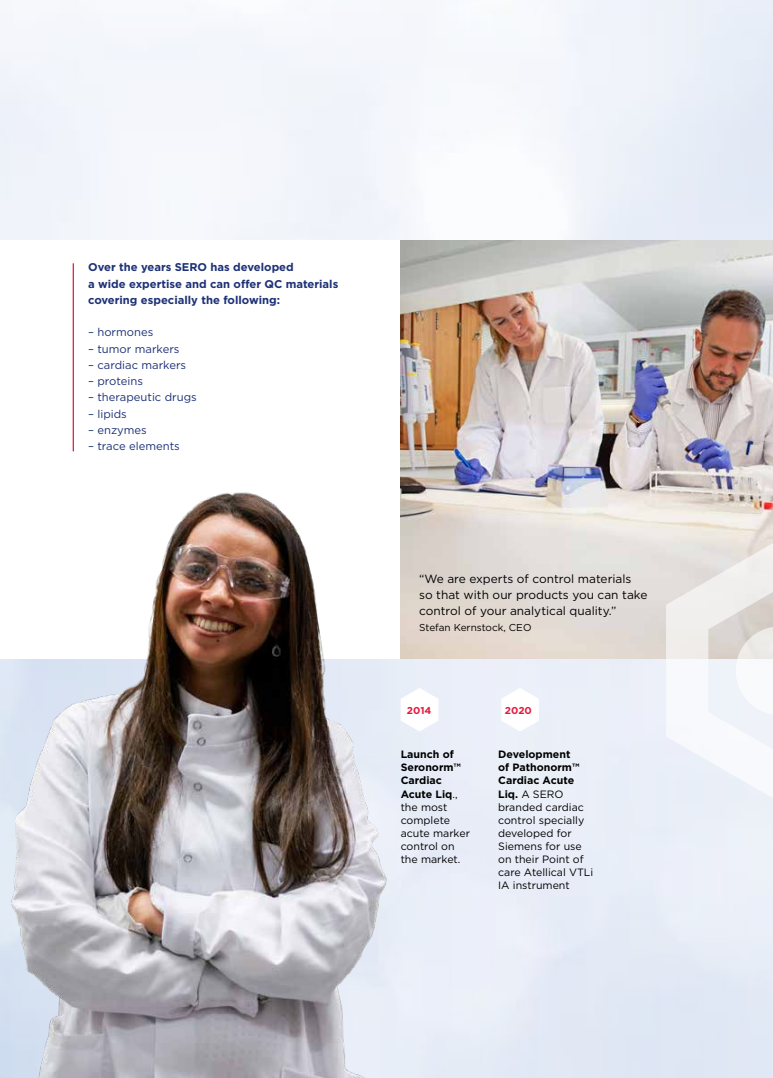
<style>
.page{position:relative;width:773px;height:1078px;background:#fff}
.page>*{position:absolute;margin:0;border:0;box-sizing:border-box;transform-origin:0 0}
.t1{font:11.88px/16.2px "Gotham";color:#000}
.t2{font:700 11.25px/16.2px "Gotham";color:#1d3176}
.t3{font:11.25px "Gotham";color:#1d3176}
.t4{font:10.62px/13.1px "Gotham";color:#000}
.t5{font:10px "Gotham";color:#000}
.t6{font:700 10px "Gotham";color:#e2193f}
.s1{font-weight:700}
</style>
<div class="page">
<hr style="left:73px;top:263px;width:1px;height:188px;background:#e2193f">
<img style="left:400px;top:240px;width:372px;height:67px">
<img style="left:0;top:307px;width:772px;height:770px">
<p class="t2" style="left:88px;top:259px;width:252px">Over the years SERO has developed<br>a wide expertise and can offer QC materials covering especially the following:</p>
<p class="t3" style="left:88px;top:325px;width:67px">– hormones</p>
<p class="t3" style="left:88px;top:341px;width:93px">– tumor markers</p>
<p class="t3" style="left:88px;top:358px;width:100px">– cardiac markers</p>
<p class="t3" style="left:88px;top:374px;width:56px">– proteins</p>
<p class="t3" style="left:88px;top:390px;width:110px">– therapeutic drugs</p>
<p class="t3" style="left:88px;top:406px;width:40px">– lipids</p>
<p class="t3" style="left:88px;top:422px;width:60px">– enzymes</p>
<p class="t3" style="left:88px;top:439px;width:93px">– trace elements</p>
<p class="t1" style="left:419px;top:570px;width:230px">“We are experts of control materials so that with our products you can take control of your analytical quality.”</p>
<p class="t5" style="left:419px;top:621px;width:114px">Stefan Kernstock, CEO</p>
<p class="t6" style="left:407px;top:703px;width:26px">2014</p>
<p class="t6" style="left:505px;top:703px;width:28px">2020</p>
<p class="t4" style="left:400px;top:747px;width:71px"><span class="s1">Launch of<br>Seronorm™<br>Cardiac<br>Acute Liq</span>., the most complete acute marker control on the market.</p>
<p class="t4" style="left:498px;top:747px;width:97px"><span class="s1">Development<br>of Pathonorm™<br>Cardiac Acute<br>Liq.</span> A SERO branded cardiac control specially developed for<br>Siemens for use on their Point of care Atellical VTLi<br>IA instrument</p>
</div>
